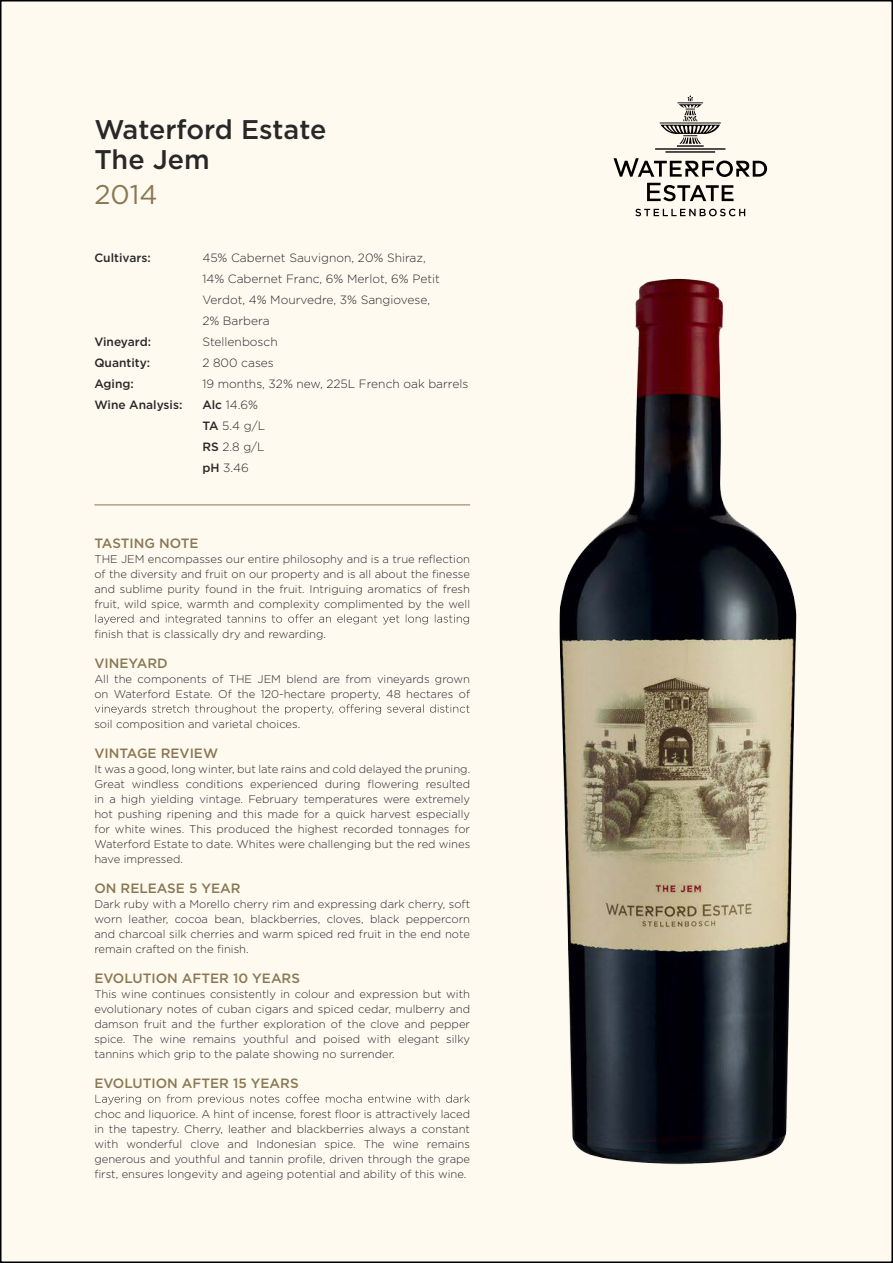
<style>
.page{position:relative;width:893px;height:1263px;background:#fff}
.page>*{position:absolute;margin:0;border:0;box-sizing:border-box;transform-origin:0 0}
.t1{font:500 27px/30px "Gotham";letter-spacing:-.005em;color:#292829}
.t2{font:27px "Gotham";color:#897853}
.t3{font:500 13.5px "Gotham";color:#897853}
.t4{font:300 12px/21px "Gotham";color:#292829}
.t5{font:500 12px "Gotham";color:#292829}
.t6{font:300 11.25px/15px "Gotham";color:#292829;text-align:justify}
.s1{font-weight:500}
</style>
<div class="page">
<div style="left:1px;top:1px;width:891px;height:1261px;background:#fffaf0"></div>
<svg style="left:635px;top:209px;width:110px;height:7px"></svg>
<svg style="left:647px;top:183px;width:86px;height:18px"></svg>
<svg style="left:613px;top:95px;width:154px;height:82px"></svg>
<svg style="left:96px;top:614px;width:373px;height:10px"></svg>
<svg style="left:95px;top:704px;width:375px;height:10px"></svg>
<svg style="left:96px;top:1094px;width:374px;height:10px"></svg>
<hr style="left:94px;top:504px;width:376px;height:1px;background:#897853">
<img style="left:559px;top:278px;width:238px;height:887px">
<h1 class="t1" style="left:94px;top:114px;width:233px">Waterford Estate<br>The Jem</h1>
<h1 class="t2" style="left:94px;top:177px;width:65px">2014</h1>
<p class="t5" style="left:94px;top:250px;width:58px">Cultivars:</p>
<p class="t4" style="left:202px;top:247px;width:239px">45% Cabernet Sauvignon, 20% Shiraz,<br>14% Cabernet Franc, 6% Merlot, 6% Petit<br>Verdot, 4% Mourvedre, 3% Sangiovese,<br>2% Barbera</p>
<p class="t5" style="left:94px;top:334px;width:58px">Vineyard:</p>
<p class="t4" style="left:202px;top:331px;width:77px">Stellenbosch</p>
<p class="t5" style="left:94px;top:355px;width:57px">Quantity:</p>
<p class="t4" style="left:202px;top:352px;width:73px">2 800 cases</p>
<p class="t5" style="left:94px;top:376px;width:41px">Aging:</p>
<p class="t4" style="left:202px;top:373px;width:268px">19 months, 32% new, 225L French oak barrels</p>
<p class="t5" style="left:94px;top:397px;width:90px">Wine Analysis:</p>
<p class="t4" style="left:202px;top:394px;width:64px"><span class="s1">Alc</span> 14.6%<br><span class="s1">TA</span> 5.4 g/L<br><span class="s1">RS</span> 2.8 g/L <span class="s1">pH</span> 3.46</p>
<p class="t3" style="left:94px;top:534px;width:106px">TASTING NOTE</p>
<p class="t6" style="left:94px;top:551px;width:377px">THE JEM encompasses our entire philosophy and is a true reflection of the diversity and fruit on our property and is all about the finesse and sublime purity found in the fruit. Intriguing aromatics of fresh fruit, wild spice, warmth and complexity complimented by the well</p>
<p class="t6" style="left:94px;top:626px;width:233px">finish that is classically dry and rewarding.</p>
<p class="t3" style="left:94px;top:654px;width:75px">VINEYARD</p>
<p class="t6" style="left:94px;top:671px;width:377px">All the components of THE JEM blend are from vineyards grown on Waterford Estate. Of the 120-hectare property, 48 hectares of</p>
<p class="t6" style="left:94px;top:716px;width:207px">soil composition and varietal choices.</p>
<p class="t3" style="left:94px;top:744px;width:125px">VINTAGE REVIEW</p>
<p class="t6" style="left:94px;top:761px;width:377px">It was a good, long winter, but late rains and cold delayed the pruning.<br>Great windless conditions experienced during flowering resulted in a high yielding vintage. February temperatures were extremely hot pushing ripening and this made for a quick harvest especially for white wines. This produced the highest recorded tonnages for Waterford Estate to date. Whites were challenging but the red wines have impressed.</p>
<p class="t3" style="left:94px;top:879px;width:148px">ON RELEASE 5 YEAR</p>
<p class="t6" style="left:94px;top:896px;width:377px">Dark ruby with a Morello cherry rim and expressing dark cherry, soft worn leather, cocoa bean, blackberries, cloves, black peppercorn and charcoal silk cherries and warm spiced red fruit in the end note remain crafted on the finish.</p>
<p class="t3" style="left:94px;top:969px;width:207px">EVOLUTION AFTER 10 YEARS</p>
<p class="t6" style="left:94px;top:986px;width:377px">This wine continues consistently in colour and expression but with evolutionary notes of cuban cigars and spiced cedar, mulberry and damson fruit and the further exploration of the clove and pepper spice. The wine remains youthful and poised with elegant silky tannins which grip to the palate showing no surrender.</p>
<p class="t3" style="left:94px;top:1074px;width:206px">EVOLUTION AFTER 15 YEARS</p>
<p class="t6" style="left:94px;top:1106px;width:377px">choc and liquorice. A hint of incense, forest floor is attractively laced in the tapestry. Cherry, leather and blackberries always a constant with wonderful clove and Indonesian spice. The wine remains generous and youthful and tannin profile, driven through the grape first, ensures longevity and ageing potential and ability of this wine.</p>
</div>
